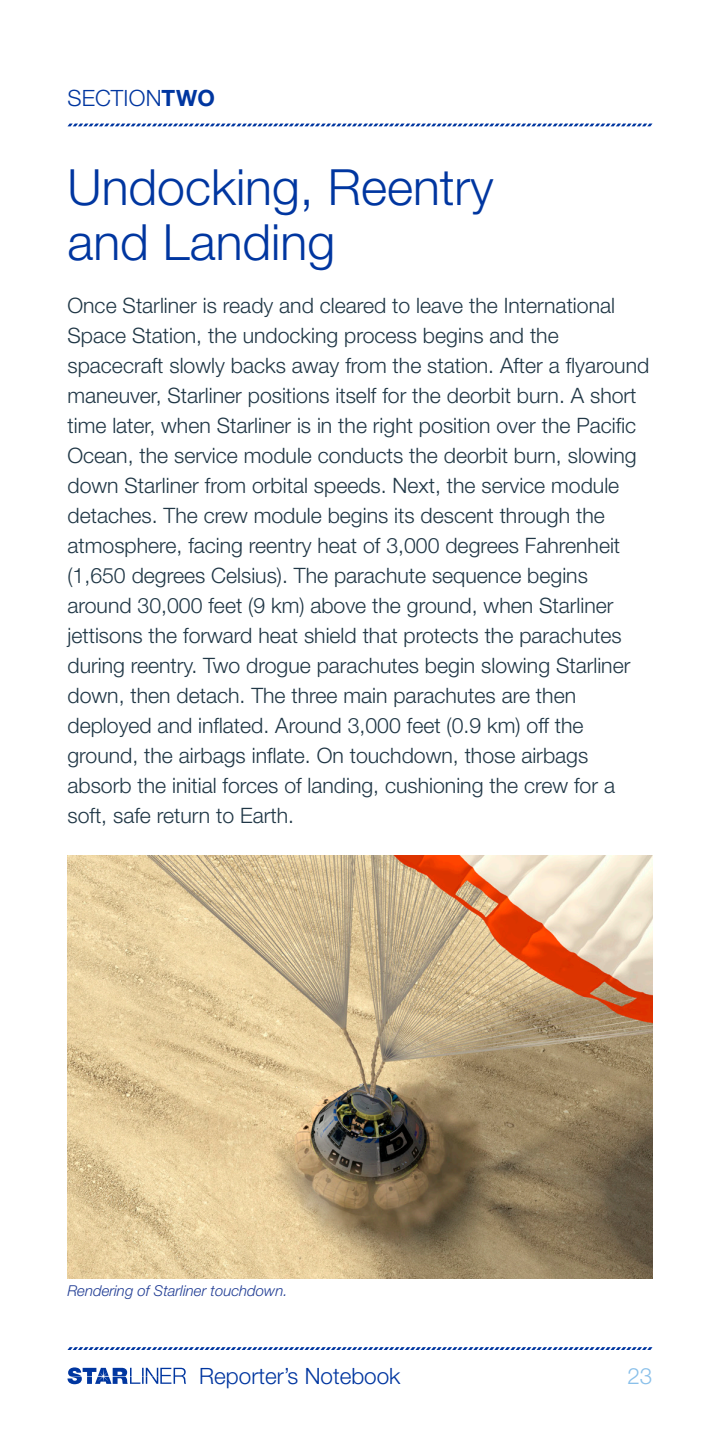
<style>
.page{position:relative;width:720px;height:1440px;background:#fff}
.page>*{position:absolute;margin:0;border:0;box-sizing:border-box;transform-origin:0 0}
.t1{font:300 50px/55px "Helvetica Neue LT Std";color:#0036a0}
.t2{font:300 22.5px "Helvetica Neue LT Std";color:#0036a0}
.t3{font:300 22.5px "Helvetica Neue LT Std";color:#8ac0ea}
.t4{font:300 21.25px/30px "Helvetica Neue LT Std";color:#203746}
.t5{font:italic 300 15px "Helvetica Neue LT Std";color:#223e95}
.s1{font-weight:700}
</style>
<div class="page">
<svg style="left:68px;top:1367px;width:118px;height:17px"></svg>
<svg style="left:68px;top:1347px;width:584px;height:3px"></svg>
<img style="left:68px;top:856px;width:584px;height:422px">
<svg style="left:68px;top:124px;width:584px;height:2px"></svg>
<p class="t2" style="left:68px;top:84px;width:149px">SECTION<span class="s1">TWO</span></p>
<p class="t1" style="left:68px;top:159px;width:428px">Undocking, Reentry and Landing</p>
<p class="t4" style="left:68px;top:290px;width:583px">Once Starliner is ready and cleared to leave the International Space Station, the undocking process begins and the spacecraft slowly backs away from the station. After a flyaround maneuver, Starliner positions itself for the deorbit burn. A short time later, when Starliner is in the right position over the Pacific Ocean, the service module conducts the deorbit burn, slowing down Starliner from orbital speeds. Next, the service module detaches. The crew module begins its descent through the atmosphere, facing reentry heat of 3,000 degrees Fahrenheit (1,650 degrees Celsius). The parachute sequence begins around 30,000 feet (9 km) above the ground, when Starliner jettisons the forward heat shield that protects the parachutes during reentry. Two drogue parachutes begin slowing Starliner down, then detach. The three main parachutes are then deployed and inflated. Around 3,000 feet (0.9 km) off the ground, the airbags inflate. On touchdown, those airbags absorb the initial forces of landing, cushioning the crew for a soft, safe return to Earth.</p>
<p class="t5" style="left:68px;top:1282px;width:222px">Rendering of Starliner touchdown.</p>
<p class="t2" style="left:199px;top:1362px;width:203px">Reporter’s Notebook</p>
<p class="t3" style="left:627px;top:1362px;width:27px">23</p>
</div>
